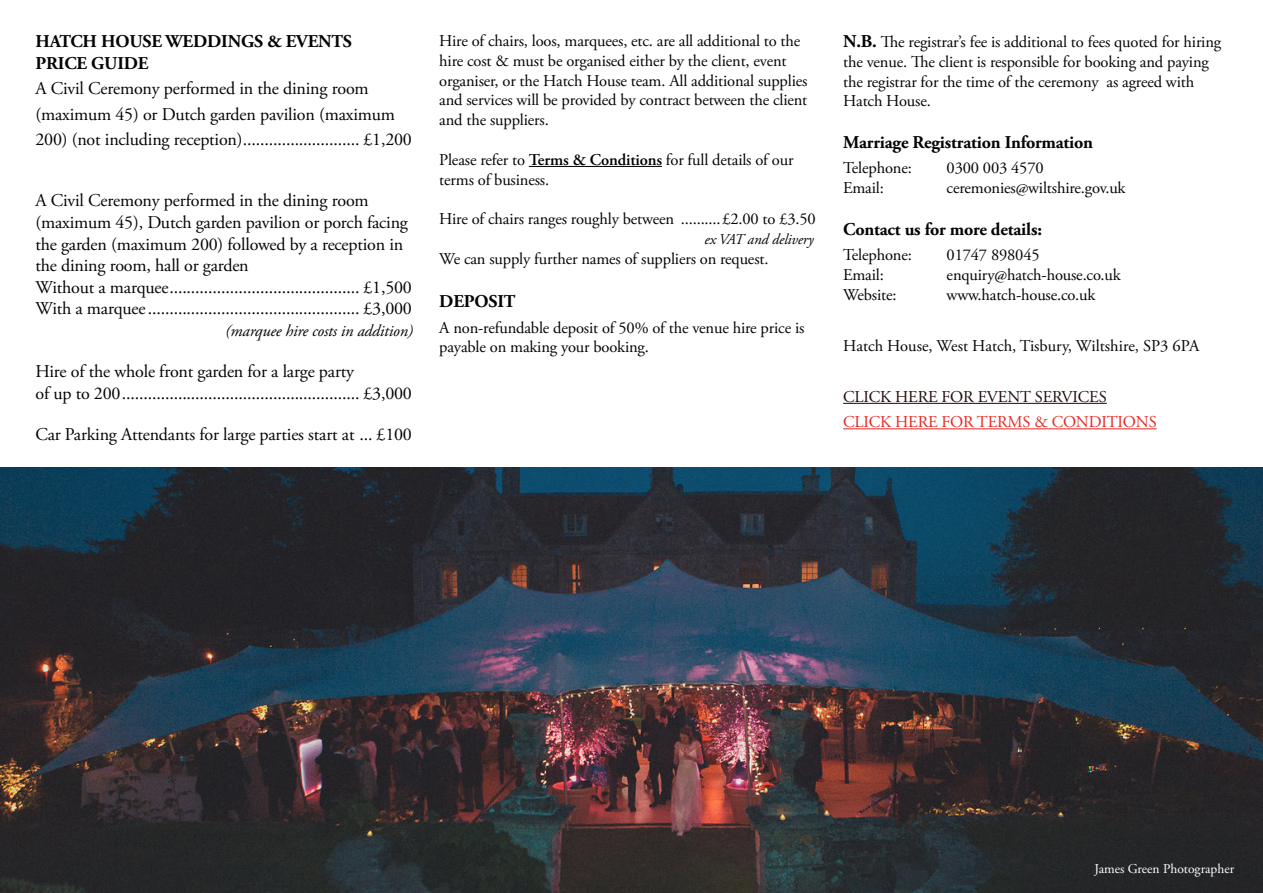
<style>
.page{position:relative;width:1263px;height:893px;background:#fff}
.page>*{position:absolute;margin:0;border:0;box-sizing:border-box;transform-origin:0 0}
.t1{font:18px/21.6px "Adobe Garamond Pro";letter-spacing:-.01em;color:#030505}
.t2{font:700 18px/21.6px "Adobe Garamond Pro";letter-spacing:-.01em;color:#030505}
.t3{font:16.5px/19.8px "Adobe Garamond Pro";letter-spacing:-.01em;color:#030505}
.t4{font:italic 16.5px "Adobe Garamond Pro";letter-spacing:-.01em;color:#030505}
.t5{font:16.5px "Adobe Garamond Pro";letter-spacing:-.01em;color:#e52722}
.t6{font:16.5px "Adobe Garamond Pro";letter-spacing:-.01em;color:#220a0a}
.t7{font:italic 15px "Adobe Garamond Pro";letter-spacing:-.01em;color:#030505}
.t8{font:13.5px "Adobe Garamond Pro";color:#fff}
.s1{font-weight:600;color:#000}
.s2{font-weight:700;font-size:18px}
</style>
<div class="page">
<img style="left:0;top:468px;width:1263px;height:425px">
<hr style="left:529px;top:166px;width:133px;height:1px;background:#000">
<hr style="left:843px;top:403px;width:264px;height:1px;background:#220a0a">
<hr style="left:843px;top:428px;width:314px;height:1px;background:#e52722">
<p class="t2" style="left:35px;top:31px;width:318px">HATCH HOUSE WEDDINGS &amp; EVENTS<br>PRICE GUIDE</p>
<p class="t1" style="left:35px;top:76px;width:378px;line-height:25.5px">A Civil Ceremony performed in the dining room (maximum 45) or Dutch garden pavilion (maximum<br>200) (not including reception)........................... £1,200</p>
<p class="t1" style="left:35px;top:190px;width:374px">A Civil Ceremony performed in the dining room (maximum 45), Dutch garden pavilion or porch facing the garden (maximum 200) followed by a reception in the dining room, hall or garden</p>
<p class="t1" style="left:35px;top:277px;width:378px">Without a marquee............................................ £1,500</p>
<p class="t1" style="left:35px;top:298px;width:378px">With a marquee................................................. £3,000</p>
<p class="t4" style="left:226px;top:321px;width:189px">(marquee hire costs in addition)</p>
<p class="t1" style="left:35px;top:361px;width:378px">Hire of the whole front garden for a large party<br>of up to 200....................................................... £3,000</p>
<p class="t1" style="left:35px;top:424px;width:378px">Car Parking Attendants for large parties start at ... £100</p>
<p class="t3" style="left:439px;top:31px;width:370px">Hire of chairs, loos, marquees, etc. are all additional to the hire cost &amp; must be organised either by the client, event organiser, or the Hatch House team. All additional supplies and services will be provided by contract between the client and the suppliers.</p>
<p class="t3" style="left:439px;top:150px;width:356px">Please refer to <span class="s1">Terms &amp; Conditions</span> for full details of our terms of business.</p>
<p class="t3" style="left:439px;top:210px;width:378px">Hire of chairs ranges roughly between ..........£2.00 to £3.50</p>
<p class="t7" style="left:705px;top:230px;width:110px">ex VAT and delivery</p>
<p class="t3" style="left:439px;top:249px;width:331px">We can supply further names of suppliers on request.</p>
<p class="t2" style="left:439px;top:291px;width:78px">DEPOSIT</p>
<p class="t3" style="left:439px;top:318px;width:367px">A non-refundable deposit of 50% of the venue hire price is payable on making your booking.</p>
<p class="t3" style="left:843px;top:33px;width:380px"><span class="s2">N.B.</span> The registrar’s fee is additional to fees quoted for hiring the venue. The client is responsible for booking and paying the registrar for the time of the ceremony as agreed with Hatch House.</p>
<p class="t2" style="left:843px;top:132px;width:252px">Marriage Registration Information</p>
<p class="t3" style="left:843px;top:159px;width:70px">Telephone:</p>
<p class="t3" style="left:947px;top:159px;width:99px">0300 003 4570</p>
<p class="t3" style="left:843px;top:179px;width:42px">Email:</p>
<p class="t3" style="left:947px;top:179px;width:180px">ceremonies@wiltshire.gov.uk</p>
<p class="t2" style="left:843px;top:218px;width:200px">Contact us for more details:</p>
<p class="t3" style="left:843px;top:246px;width:70px">Telephone:</p>
<p class="t3" style="left:947px;top:246px;width:95px">01747 898045</p>
<p class="t3" style="left:843px;top:265px;width:42px">Email:</p>
<p class="t3" style="left:947px;top:265px;width:176px">enquiry@hatch-house.co.uk</p>
<p class="t3" style="left:843px;top:285px;width:55px">Website:</p>
<p class="t3" style="left:947px;top:285px;width:150px">www.hatch-house.co.uk</p>
<p class="t3" style="left:843px;top:336px;width:358px">Hatch House, West Hatch, Tisbury, Wiltshire, SP3 6PA</p>
<p class="t6" style="left:843px;top:387px;width:265px">CLICK HERE FOR EVENT SERVICES</p>
<p class="t5" style="left:843px;top:412px;width:315px">CLICK HERE FOR TERMS &amp; CONDITIONS</p>
<p class="t8" style="left:1094px;top:860px;width:141px">James Green Photographer</p>
</div>
